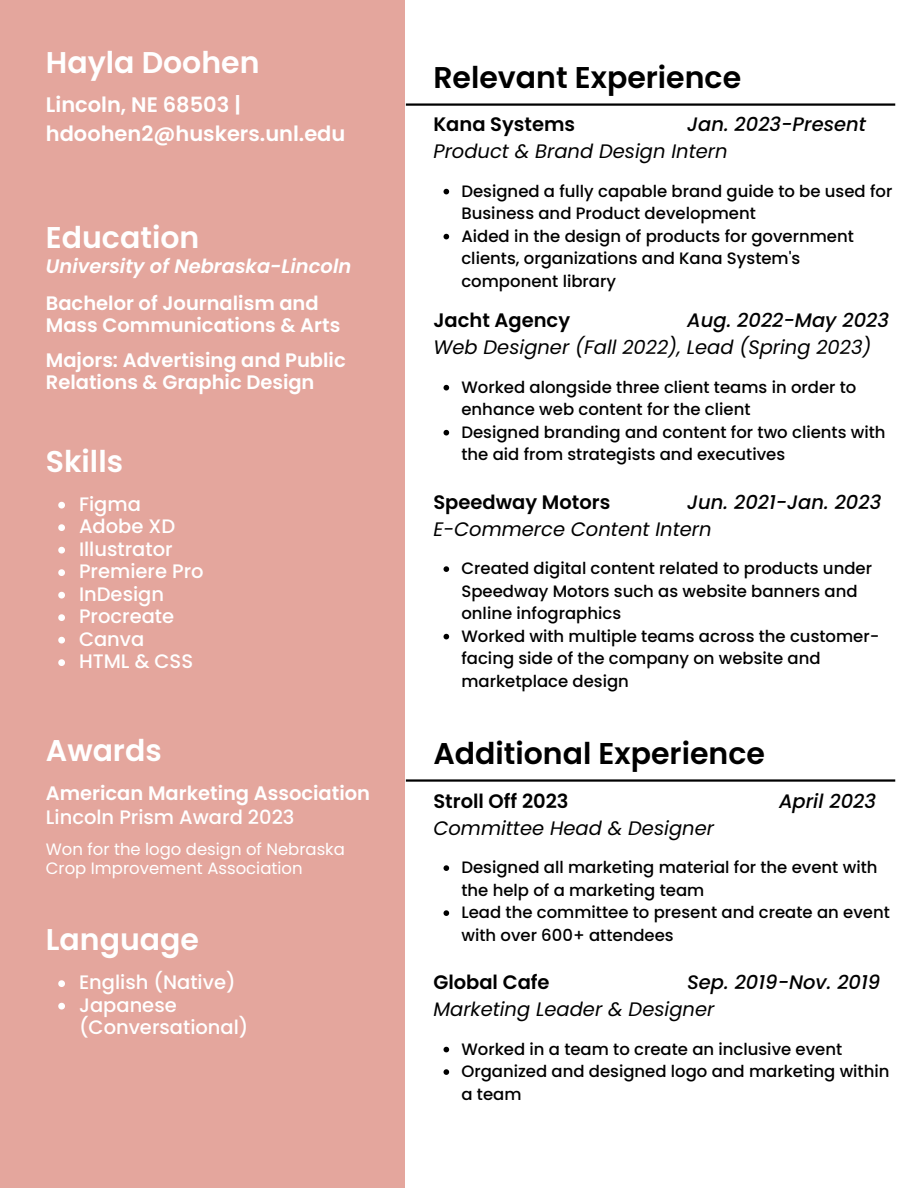
<style>
.page{position:relative;width:918px;height:1188px;background:#fff}
.page>*{position:absolute;margin:0;border:0;box-sizing:border-box;transform-origin:0 0}
.t1{font:600 30px "Poppins";color:#fff}
.t2{font:600 30px "Poppins";color:#000}
.t3{font:600 21px/29.2px "Poppins";color:#fff}
.t4{font:italic 19.5px "Poppins";color:#000}
.t5{font:600 19.5px/22.5px "Poppins";color:#fff}
.t6{font:500 19.5px/22.5px "Poppins";color:#fff}
.t7{font:italic 500 19.5px "Poppins";color:#000}
.t8{font:600 19.5px "Poppins";color:#000}
.t9{font:italic 600 19.5px "Poppins";color:#fff}
.t10{font:500 16.5px/22.5px "Poppins";color:#000}
.t11{font:16.5px/19.2px "Poppins";color:#fff}
</style>
<div class="page">
<hr style="left:406px;top:103px;width:489px;height:3px;background:#000">
<hr style="left:406px;top:779px;width:489px;height:3px;background:#000">
<div style="left:0;top:0;width:404px;height:1188px;background:#e4a69d"></div>
<svg style="left:444px;top:189px;width:5px;height:5px"></svg>
<svg style="left:444px;top:234px;width:5px;height:5px"></svg>
<svg style="left:444px;top:385px;width:5px;height:5px"></svg>
<svg style="left:444px;top:430px;width:5px;height:5px"></svg>
<svg style="left:444px;top:566px;width:5px;height:6px"></svg>
<svg style="left:444px;top:634px;width:5px;height:5px"></svg>
<svg style="left:58px;top:502px;width:7px;height:7px"></svg>
<svg style="left:58px;top:524px;width:7px;height:7px"></svg>
<svg style="left:58px;top:547px;width:7px;height:7px"></svg>
<svg style="left:58px;top:569px;width:7px;height:7px"></svg>
<svg style="left:58px;top:592px;width:7px;height:7px"></svg>
<svg style="left:58px;top:614px;width:7px;height:7px"></svg>
<svg style="left:58px;top:637px;width:7px;height:7px"></svg>
<svg style="left:58px;top:659px;width:7px;height:7px"></svg>
<svg style="left:58px;top:980px;width:7px;height:7px"></svg>
<svg style="left:58px;top:1003px;width:7px;height:7px"></svg>
<svg style="left:444px;top:865px;width:5px;height:6px"></svg>
<svg style="left:444px;top:910px;width:5px;height:6px"></svg>
<svg style="left:444px;top:1047px;width:5px;height:5px"></svg>
<svg style="left:444px;top:1069px;width:5px;height:6px"></svg>
<h1 class="t1" style="left:46px;top:41px;width:215px">Hayla Doohen</h1>
<p class="t3" style="left:46px;top:90px;width:301px">Lincoln, NE 68503 | hdoohen2@huskers.unl.edu</p>
<h1 class="t1" style="left:46px;top:216px;width:155px">Education</h1>
<p class="t9" style="left:46px;top:253px;width:307px">University of Nebraska-Lincoln</p>
<p class="t5" style="left:46px;top:292px;width:296px">Bachelor of Journalism and<br>Mass Communications &amp; Arts</p>
<p class="t5" style="left:46px;top:349px;width:301px">Majors: Advertising and Public<br>Relations &amp; Graphic Design</p>
<h1 class="t1" style="left:46px;top:440px;width:79px">Skills</h1>
<p class="t6" style="left:79px;top:493px;width:126px">Figma<br>Adobe XD<br>Illustrator<br>Premiere Pro<br>InDesign<br>Procreate<br>Canva<br>HTML &amp; CSS</p>
<h1 class="t1" style="left:46px;top:730px;width:117px">Awards</h1>
<p class="t5" style="left:46px;top:782px;width:326px">American Marketing Association</p>
<p class="t6" style="left:46px;top:806px;width:250px">Lincoln Prism Award 2023</p>
<p class="t11" style="left:46px;top:839px;width:301px">Won for the logo design of Nebraska<br>Crop Improvement Association</p>
<h1 class="t1" style="left:46px;top:919px;width:155px">Language</h1>
<p class="t6" style="left:79px;top:971px;width:171px">English (Native)<br>Japanese (Conversational)</p>
<h1 class="t2" style="left:433px;top:56px;width:309px">Relevant Experience</h1>
<p class="t8" style="left:433px;top:111px;width:143px">Kana Systems</p>
<p class="t7" style="left:687px;top:111px;width:180px">Jan. 2023-Present</p>
<p class="t4" style="left:433px;top:138px;width:296px">Product &amp; Brand Design Intern</p>
<p class="t10" style="left:461px;top:180px;width:432px">Designed a fully capable brand guide to be used for Business and Product development<br>Aided in the design of products for government clients, organizations and Kana System's component library</p>
<p class="t8" style="left:433px;top:307px;width:138px">Jacht Agency</p>
<p class="t7" style="left:687px;top:307px;width:203px">Aug. 2022-May 2023</p>
<p class="t4" style="left:433px;top:334px;width:440px">Web Designer (Fall 2022), Lead (Spring 2023)</p>
<p class="t10" style="left:461px;top:376px;width:426px">Worked alongside three client teams in order to enhance web content for the client<br>Designed branding and content for two clients with the aid from strategists and executives</p>
<p class="t8" style="left:433px;top:488px;width:178px">Speedway Motors</p>
<p class="t7" style="left:687px;top:488px;width:196px">Jun. 2021-Jan. 2023</p>
<p class="t4" style="left:433px;top:515px;width:280px">E-Commerce Content Intern</p>
<p class="t10" style="left:461px;top:557px;width:419px">Created digital content related to products under Speedway Motors such as website banners and online infographics<br>Worked with multiple teams across the customer&shy;facing side of the company on website and marketplace design</p>
<h1 class="t2" style="left:433px;top:733px;width:333px">Additional Experience</h1>
<p class="t8" style="left:433px;top:787px;width:137px">Stroll Off 2023</p>
<p class="t4" style="left:433px;top:814px;width:282px">Committee Head &amp; Designer</p>
<p class="t7" style="left:779px;top:787px;width:99px">April 2023</p>
<p class="t10" style="left:461px;top:856px;width:430px">Designed all marketing material for the event with the help of a marketing team<br>Lead the committee to present and create an event with over 600+ attendees</p>
<p class="t8" style="left:433px;top:969px;width:118px">Global Cafe</p>
<p class="t7" style="left:687px;top:969px;width:195px">Sep. 2019-Nov. 2019</p>
<p class="t4" style="left:433px;top:996px;width:283px">Marketing Leader &amp; Designer</p>
<p class="t10" style="left:461px;top:1038px;width:430px">Worked in a team to create an inclusive event<br>Organized and designed logo and marketing within a team</p>
</div>
